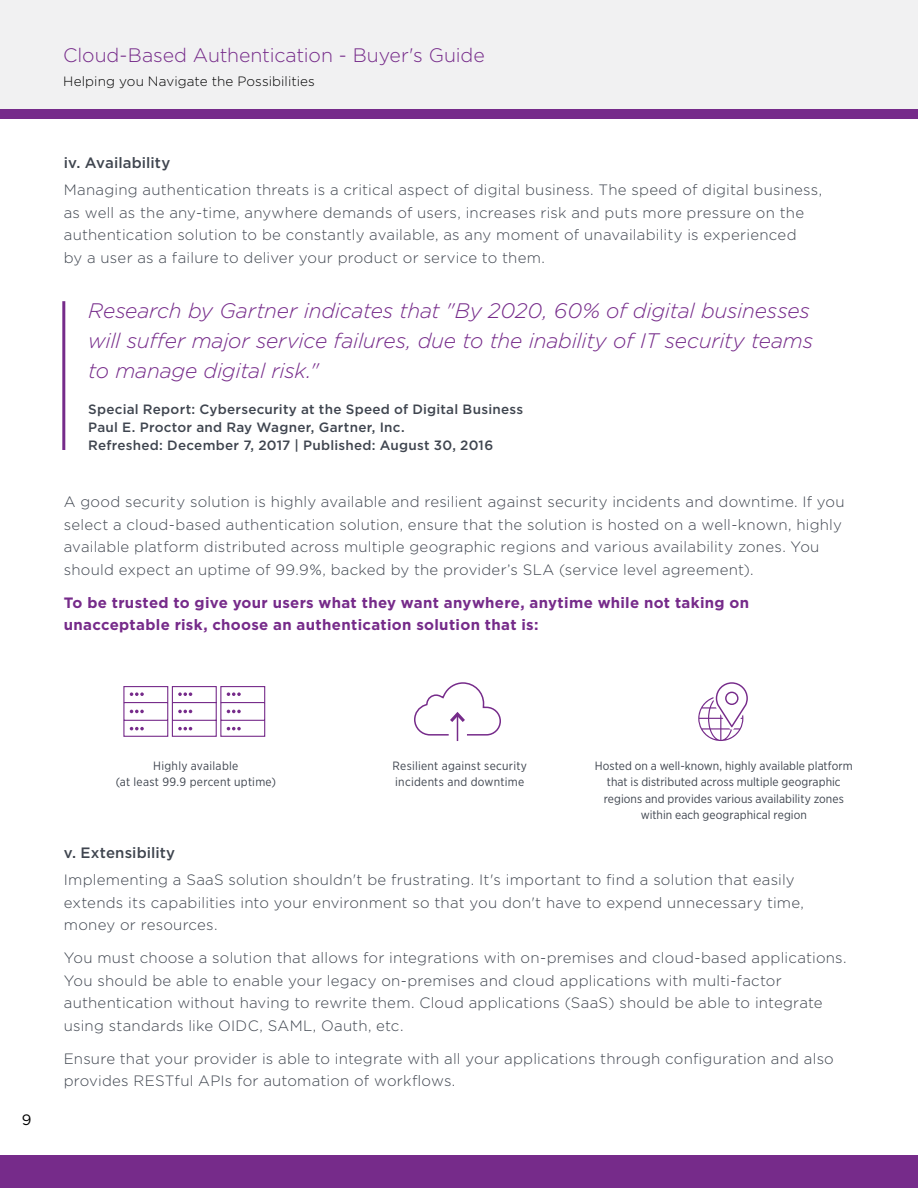
<style>
.page{position:relative;width:918px;height:1188px;background:#fff}
.page>*{position:absolute;margin:0;border:0;box-sizing:border-box;transform-origin:0 0}
.t1{font:italic 300 21px/30px "Gotham";letter-spacing:-.01em;color:#762b8a}
.t2{font:300 19.5px "Gotham";letter-spacing:-.005em;color:#762b8a}
.Body{font:300 15px/22.5px "Gotham";letter-spacing:.015em;color:#3f454f}
.Body-2{font:700 15px/22.5px "Gotham";letter-spacing:.02em;color:#762b8a}
.Secondary_paragraph{font:500 15px "Gotham";letter-spacing:.005em;color:#3f454f}
.t3{font:15px "Gotham";color:#000}
.Quote_name{font:500 13.5px/18px "Gotham";letter-spacing:.02em;color:#3f454f}
.t4{font:300 13.5px "Gotham";letter-spacing:.005em;color:#000}
.Bullets{font:12px/16.5px "Gotham Narrow";letter-spacing:.005em;color:#3f454f;text-align:center}
.Bullets-2{font:12px/16.5px "Gotham Narrow";letter-spacing:.025em;color:#3f454f;text-align:center}
</style>
<div class="page">
<div style="left:0;top:78px;width:918px;height:40px;background:#762b8a"></div>
<div style="left:0;top:0;width:918px;height:110px;background:#f1f1f2"></div>
<div style="left:0;top:1155px;width:918px;height:33px;background:#762b8a"></div>
<hr style="left:62px;top:301px;width:3px;height:149px;background:#762b8a">
<svg style="left:698px;top:682px;width:50px;height:59px"></svg>
<svg style="left:123px;top:686px;width:143px;height:51px"></svg>
<svg style="left:414px;top:682px;width:87px;height:59px"></svg>
<p class="t2" style="left:63px;top:42px;width:423px">Cloud-Based Authentication - Buyer's Guide</p>
<p class="t4" style="left:63px;top:72px;width:253px">Helping you Navigate the Possibilities</p>
<p class="Secondary_paragraph" style="left:64px;top:153px;width:108px">iv. Availability</p>
<p class="Body" style="left:64px;top:178px;width:760px">Managing authentication threats is a critical aspect of digital business. The speed of digital business, as well as the any-time, anywhere demands of users, increases risk and puts more pressure on the authentication solution to be constantly available, as any moment of unavailability is experienced<br>by a user as a failure to deliver your product or service to them.</p>
<p class="t1" style="left:88px;top:295px;width:726px">Research by Gartner indicates that "By 2020, 60% of digital businesses will suffer major service failures, due to the inability of IT security teams to manage digital risk."</p>
<p class="Quote_name" style="left:88px;top:400px;width:437px">Special Report: Cybersecurity at the Speed of Digital Business<br>Paul E. Proctor and Ray Wagner, Gartner, Inc.<br>Refreshed: December 7, 2017 | Published: August 30, 2016</p>
<p class="Body" style="left:64px;top:490px;width:782px">A good security solution is highly available and resilient against security incidents and downtime. If you select a cloud-based authentication solution, ensure that the solution is hosted on a well-known, highly available platform distributed across multiple geographic regions and various availability zones. You should expect an uptime of 99.9%, backed by the provider’s SLA (service level agreement).</p>
<p class="Body-2" style="left:64px;top:591px;width:687px">To be trusted to give your users what they want anywhere, anytime while not taking on unacceptable risk, choose an authentication solution that is:</p>
<p class="t3" style="left:22px;top:1110px;width:11px">9</p>
<p class="Bullets-2" style="left:116px;top:757px;width:162px">Highly available<br>(at least 99.9 percent uptime)</p>
<p class="Bullets-2" style="left:392px;top:757px;width:136px;text-align:left">Resilient against security incidents and downtime</p>
<p class="Bullets" style="left:595px;top:757px;width:259px">Hosted on a well-known, highly available platform that is distributed across multiple geographic regions and provides various availability zones within each geographical region</p>
<p class="Secondary_paragraph" style="left:64px;top:843px;width:113px">v. Extensibility</p>
<p class="Body" style="left:64px;top:868px;width:742px">Implementing a SaaS solution shouldn't be frustrating. It's important to find a solution that easily extends its capabilities into your environment so that you don't have to expend unnecessary time, money or resources.</p>
<p class="Body" style="left:64px;top:946px;width:784px">You must choose a solution that allows for integrations with on-premises and cloud-based applications.<br>You should be able to enable your legacy on-premises and cloud applications with multi-factor authentication without having to rewrite them. Cloud applications (SaaS) should be able to integrate using standards like OIDC, SAML, Oauth, etc.</p>
<p class="Body" style="left:64px;top:1047px;width:772px">Ensure that your provider is able to integrate with all your applications through configuration and also provides RESTful APIs for automation of workflows.</p>
</div>
